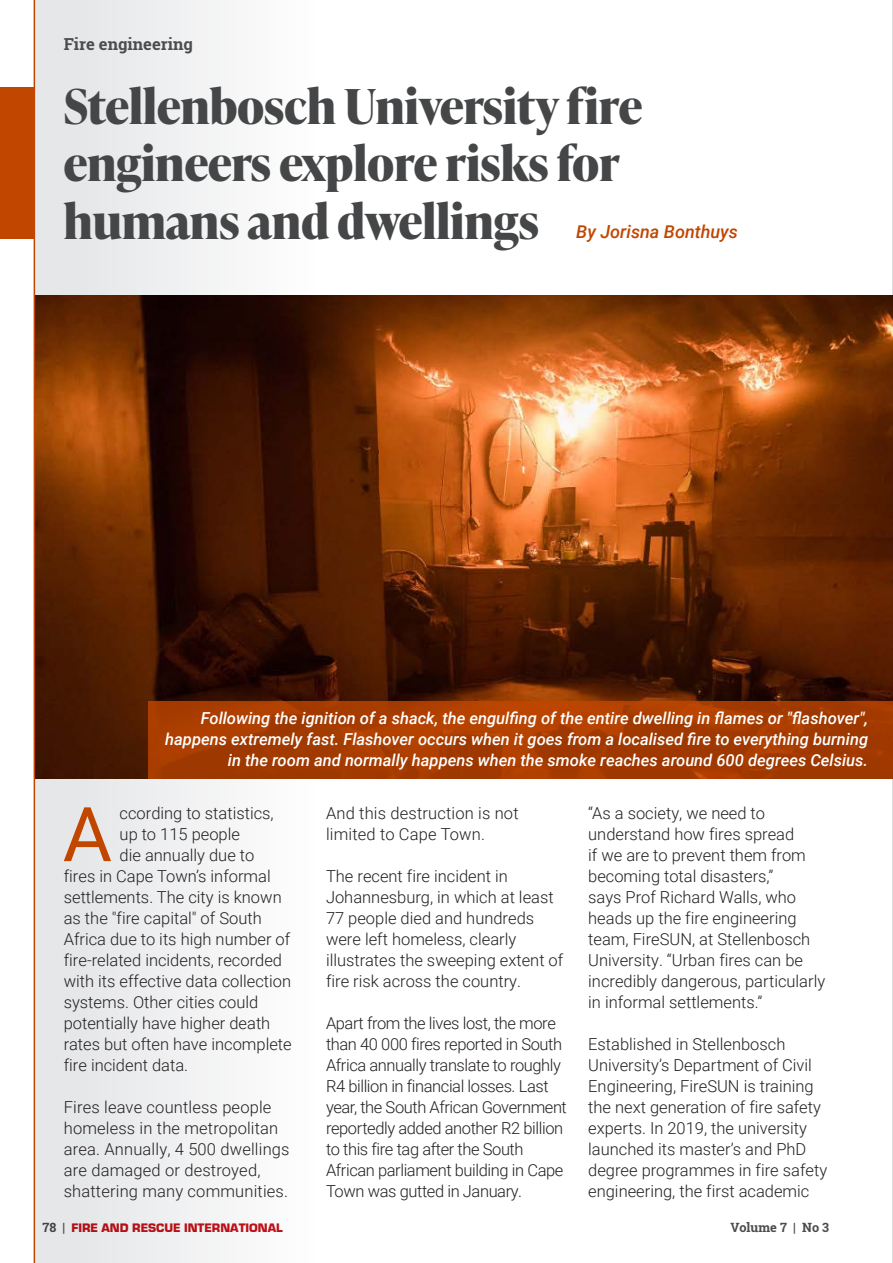
<style>
.page{position:relative;width:893px;height:1263px;background:#fff}
.page>*{position:absolute;margin:0;border:0;box-sizing:border-box;transform-origin:0 0}
.t1{font:75.6px "Roboto";color:#c14600}
.t2{font:700 48px/57.6px "Ivy Presto Headline";letter-spacing:-.01em;color:#454647}
.Headings{font:italic 500 18px "Roboto";color:#c14600}
.t3{font:300 16.5px/21px "Roboto";color:#231f20}
.t4{font:300 16.5px/21px "Roboto";letter-spacing:-.025em;color:#231f20}
.Captions{font:italic 500 16.5px/21px "Roboto";color:#fff;text-align:right}
.t5{font:700 16.5px "Roboto Slab";color:#4b4c4d}
.t6{font:900 12.75px "Eurostile";color:#c4121a}
.t7{font:700 12.75px "Roboto Slab";color:#4b4c4d}
.s1{font-family:"Roboto Slab";font-weight:700;color:#4b4c4d}
</style>
<div class="page">
<hr style="left:892px;top:0;width:1px;height:1263px;background:#bcbdc0">
<div style="left:34px;top:0;width:281px;height:1263px;background:linear-gradient(to right,#e2e3e5,#fdfdfd)"></div>
<div style="left:0;top:87px;width:34px;height:152px;background:#c14600"></div>
<img style="left:35px;top:295px;width:858px;height:483px">
<hr style="left:34px;top:0;width:1px;height:1263px;background:#c14600">
<svg style="left:149px;top:701px;width:744px;height:77px;background:#a63c00"></svg>
<p class="t5" style="left:64px;top:33px;width:131px">Fire engineering</p>
<p class="t2" style="left:63px;top:76px;width:581px">Stellenbosch University fire engineers explore risks for</p>
<p class="t2" style="left:63px;top:191px;width:477px">humans and dwellings</p>
<p class="Headings" style="left:576px;top:219px;width:163px">By Jorisna Bonthuys</p>
<p class="Captions" style="left:165px;top:707px;width:704px">Following the ignition of a shack, the engulfing of the entire dwelling in flames or "flashover", happens extremely fast. Flashover occurs when it goes from a localised fire to everything burning in the room and normally happens when the smoke reaches around 600 degrees Celsius.</p>
<p class="t1" style="left:63px;top:781px;width:51px">A</p>
<p class="t3" style="left:120px;top:802px;width:156px">ccording to statistics,</p>
<p class="t3" style="left:120px;top:823px;width:122px">up to 115 people</p>
<p class="t3" style="left:120px;top:844px;width:136px">die annually due to</p>
<p class="t3" style="left:64px;top:865px;width:208px">fires in Cape Town’s informal</p>
<p class="t3" style="left:64px;top:886px;width:219px">settlements. The city is known</p>
<p class="t3" style="left:64px;top:907px;width:199px">as the "fire capital" of South</p>
<p class="t3" style="left:64px;top:928px;width:228px">Africa due to its high number of</p>
<p class="t3" style="left:64px;top:949px;width:220px">fire-related incidents, recorded</p>
<p class="t3" style="left:64px;top:970px;width:229px">with its effective data collection</p>
<p class="t3" style="left:64px;top:991px;width:196px">systems. Other cities could</p>
<p class="t3" style="left:64px;top:1012px;width:208px">potentially have higher death</p>
<p class="t3" style="left:64px;top:1033px;width:229px">rates but often have incomplete</p>
<p class="t3" style="left:64px;top:1054px;width:126px">fire incident data.</p>
<p class="t3" style="left:64px;top:1096px;width:227px">Fires leave countless people homeless in the metropolitan area. Annually, 4 500 dwellings are damaged or destroyed, shattering many communities.</p>
<p class="t3" style="left:326px;top:802px;width:194px">And this destruction is not limited to Cape Town.</p>
<p class="t3" style="left:326px;top:865px;width:239px">The recent fire incident in<br>Johannesburg, in which at least<br>77 people died and hundreds were left homeless, clearly illustrates the sweeping extent of fire risk across the country.</p>
<p class="t4" style="left:326px;top:1012px;width:242px">Apart from the lives lost, the more than 40 000 fires reported in South Africa annually translate to roughly R4 billion in financial losses. Last year, the South African Government reportedly added another R2 billion to this fire tag after the South African parliament building in Cape Town was gutted in January.</p>
<p class="t3" style="left:588px;top:802px;width:238px">“As a society, we need to understand how fires spread<br>if we are to prevent them from becoming total disasters,”<br>says Prof Richard Walls, who heads up the fire engineering team, FireSUN, at Stellenbosch<br>University. “Urban fires can be incredibly dangerous, particularly in informal settlements.”</p>
<p class="t3" style="left:588px;top:1033px;width:240px">Established in Stellenbosch<br>University’s Department of Civil<br>Engineering, FireSUN is training the next generation of fire safety experts. In 2019, the university launched its master’s and PhD degree programmes in fire safety engineering, the first academic</p>
<p class="t6" style="left:43px;top:1220px;width:242px"><span class="s1">78 |</span> FIRE AND RESCUE INTERNATIONAL</p>
<p class="t7" style="left:730px;top:1218px;width:100px">Volume 7 | No 3</p>
</div>
